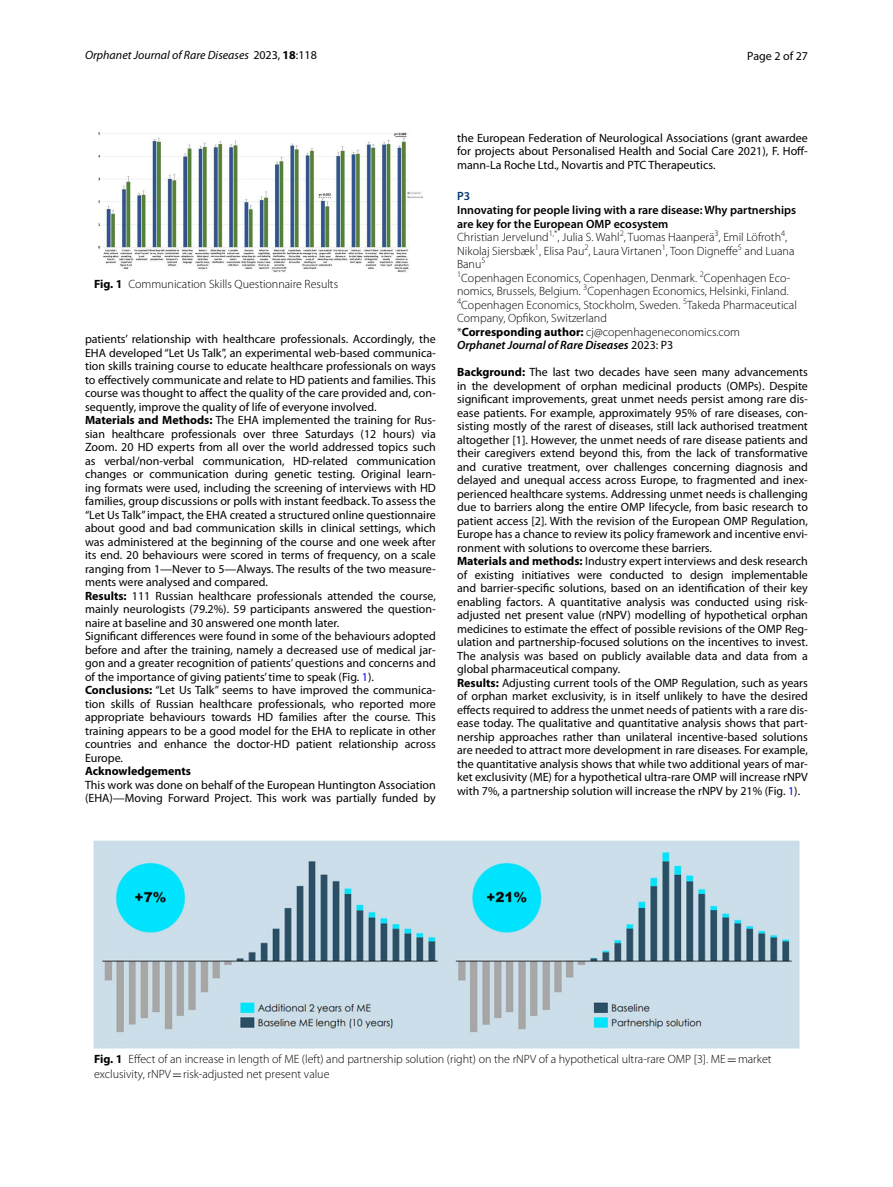
<style>
.page{position:relative;width:893px;height:1187px;background:#fff}
.page>*{position:absolute;margin:0;border:0;box-sizing:border-box;transform-origin:0 0}
.t1{font:12px/13.5px "Myriad Pro";color:#000}
.t2{font:300 12px/13.5px "Myriad Pro";color:#000}
.t3{font:italic 12px "Myriad Pro";color:#000}
.t4{font:700 12px "Myriad Pro";color:#000}
.t5{font:600 12px "Myriad Pro";color:#03376b}
.s1{font-style:normal}
.s2{font-weight:700;font-style:normal}
.s3{font-weight:700}
.s4{color:#00f}
.s5{font-family:"STIX Math"}
.s6{font-weight:600}
.s7{font-weight:600;font-style:italic}
.s8{font-weight:400}
.s9{font-family:"MTSY";font-weight:400}
</style>
<div class="page">
<img style="left:99px;top:133px;width:323px;height:139px">
<img style="left:94px;top:840px;width:705px;height:208px">
<p class="t3" style="left:85px;top:48px;width:233px">Orphanet Journal of Rare Diseases <span class="s1">2023,</span> <span class="s2">18</span><span class="s1">:118</span></p>
<p class="t1" style="left:747px;top:49px;width:62px">Page 2 of 27</p>
<p class="t2" style="left:94px;top:277px;width:246px"><span class="s3">Fig. 1</span> Communication Skills Questionnaire Results</p>
<p class="t1" style="left:85px;top:332px;width:352px">patients’ relationship with healthcare professionals. Accordingly, the EHA developed “Let Us Talk”, an experimental web-based communica&shy;tion skills training course to educate healthcare professionals on ways to effectively communicate and relate to HD patients and families. This course was thought to affect the quality of the care provided and, con&shy;sequently, improve the quality of life of everyone involved.<br><span class="s3">Materials and Methods:</span> The EHA implemented the training for Rus&shy;sian healthcare professionals over three Saturdays (12 hours) via Zoom. 20 HD experts from all over the world addressed topics such as verbal/non-verbal communication, HD-related communication changes or communication during genetic testing. Original learn&shy;ing formats were used, including the screening of interviews with HD families, group discussions or polls with instant feedback. To assess the “Let Us Talk” impact, the EHA created a structured online questionnaire about good and bad communication skills in clinical settings, which was administered at the beginning of the course and one week after its end. 20 behaviours were scored in terms of frequency, on a scale ranging from 1—Never to 5—Always. The results of the two measure&shy;ments were analysed and compared.<br><span class="s3">Results:</span> 111 Russian healthcare professionals attended the course, mainly neurologists (79.2%). 59 participants answered the question&shy;naire at baseline and 30 answered one month later.<br>Significant differences were found in some of the behaviours adopted before and after the training, namely a decreased use of medical jar&shy;gon and a greater recognition of patients’ questions and concerns and of the importance of giving patients’ time to speak (Fig. <span class="s4">1</span>).<br><span class="s3">Conclusions:</span> “Let Us Talk” seems to have improved the communica&shy;tion skills of Russian healthcare professionals, who reported more appropriate behaviours towards HD families after the course. This training appears to be a good model for the EHA to replicate in other countries and enhance the doctor-HD patient relationship across Europe.</p>
<p class="t4" style="left:85px;top:763px;width:108px">Acknowledgements</p>
<p class="t1" style="left:85px;top:778px;width:352px">This work was done on behalf of the European Huntington Association (EHA)—Moving Forward Project. This work was partially funded by</p>
<p class="t1" style="left:457px;top:131px;width:352px;text-align:justify">the European Federation of Neurological Associations (grant awardee for projects about Personalised Health and Social Care 2021), F. Hoff&shy;mann<span class="s5">‐</span>La Roche Ltd., Novartis and PTC Therapeutics.</p>
<p class="t5" style="left:457px;top:189px;width:15px">P3</p>
<p class="t2" style="left:457px;top:203px;width:341px"><span class="s6">Innovating for people living with a rare disease: Why partnerships are key for the European OMP ecosystem<br></span>Christian Jervelund<sup>1,*</sup>, Julia S. Wahl<sup>2</sup>, Tuomas Haanperä<sup>3</sup>, Emil Löfroth<sup>4</sup>, Nikolaj Siersbæk<sup>1</sup>, Elisa Pau<sup>2</sup>, Laura Virtanen<sup>1</sup>, Toon Digneffe<sup>5</sup> and Luana Banu<sup>5<br>1</sup>Copenhagen Economics, Copenhagen, Denmark. <sup>2</sup>Copenhagen Eco‑ nomics, Brussels, Belgium. <sup>3</sup>Copenhagen Economics, Helsinki, Finland.<br><sup>4</sup>Copenhagen Economics, Stockholm, Sweden. <sup>5</sup>Takeda Pharmaceutical Company, Opfikon, Switzerland<br>*<span class="s3">Corresponding author:</span> cj@copenhageneconomics.com<br><span class="s7">Orphanet Journal of Rare Diseases</span> <span class="s8">2023: P3</span></p>
<p class="t1" style="left:457px;top:365px;width:352px"><span class="s3">Background:</span> The last two decades have seen many advancements in the development of orphan medicinal products (OMPs). Despite significant improvements, great unmet needs persist among rare dis&shy;ease patients. For example, approximately 95% of rare diseases, con&shy;sisting mostly of the rarest of diseases, still lack authorised treatment altogether [1]. However, the unmet needs of rare disease patients and their caregivers extend beyond this, from the lack of transformative and curative treatment, over challenges concerning diagnosis and delayed and unequal access across Europe, to fragmented and inex&shy;perienced healthcare systems. Addressing unmet needs is challenging due to barriers along the entire OMP lifecycle, from basic research to patient access [2]. With the revision of the European OMP Regulation, Europe has a chance to review its policy framework and incentive envi&shy;ronment with solutions to overcome these barriers.<br><span class="s3">Materials and methods:</span> Industry expert interviews and desk research of existing initiatives were conducted to design implementable and barrier-specific solutions, based on an identification of their key enabling factors. A quantitative analysis was conducted using risk&shy;adjusted net present value (rNPV) modelling of hypothetical orphan medicines to estimate the effect of possible revisions of the OMP Reg&shy;ulation and partnership-focused solutions on the incentives to invest.<br>The analysis was based on publicly available data and data from a global pharmaceutical company.<br><span class="s3">Results:</span> Adjusting current tools of the OMP Regulation, such as years of orphan market exclusivity, is in itself unlikely to have the desired effects required to address the unmet needs of patients with a rare dis&shy;ease today. The qualitative and quantitative analysis shows that part&shy;nership approaches rather than unilateral incentive-based solutions are needed to attract more development in rare diseases. For example, the quantitative analysis shows that while two additional years of mar&shy;ket exclusivity (ME) for a hypothetical ultra-rare OMP will increase rNPV with 7%, a partnership solution will increase the rNPV by 21% (Fig. <span class="s4">1</span>).</p>
<p class="t2" style="left:94px;top:1051px;width:679px;line-height:15px"><span class="s3">Fig. 1</span> Effect of an increase in length of ME (left) and partnership solution (right) on the rNPV of a hypothetical ultra-rare OMP [3]. ME<span class="s9">=</span>market exclusivity, rNPV<span class="s9">=</span>risk-adjusted net present value</p>
</div>
